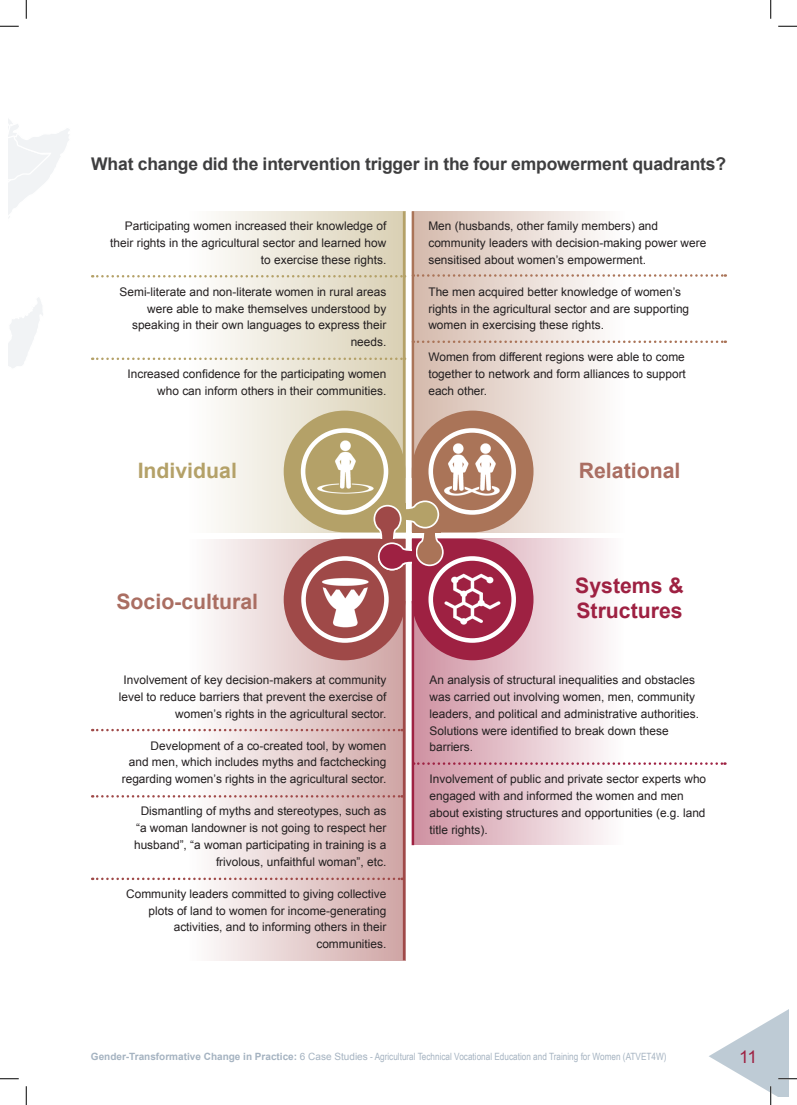
<style>
.page{position:relative;width:797px;height:1105px;background:#fff}
.page>*{position:absolute;margin:0;border:0;box-sizing:border-box;transform-origin:0 0}
.t1{font:700 21.25px "Arial";color:#aa6e62}
.t2{font:700 21.25px/25.5px "Arial";color:#9e2142}
.t3{font:700 21.25px "Arial";color:#b4a168}
.t4{font:700 17.5px "Arial";letter-spacing:-.01em;color:#3e3e3f}
.t5{font:17.5px "Arial";color:#9e2142}
.t6{font:11.88px/16.9px "Arial";color:#231f20;text-align:right}
.t7{font:10px "Arial Narrow";color:#a5b3c1}
.s1{font-family:"Arial";font-weight:700}
.s2{font-family:"Arial"}
</style>
<div class="page">
<svg style="left:9px;top:120px;width:61px;height:97px"></svg>
<svg style="left:9px;top:297px;width:34px;height:71px"></svg>
<div style="left:412px;top:211px;width:213px;height:321px;background:linear-gradient(to right,#d4b9ab,#fffefe)"></div>
<div style="left:411px;top:539px;width:213px;height:306px;background:linear-gradient(to right,#ce90a0,#fefdfe)"></div>
<div style="left:187px;top:211px;width:218px;height:321px;background:linear-gradient(to right,#fffefe,#dad0b4)"></div>
<div style="left:187px;top:539px;width:218px;height:421px;background:linear-gradient(to right,#fefefe,#cfa5a4)"></div>
<svg style="left:284px;top:411px;width:249px;height:249px"></svg>
<hr style="left:403px;top:211px;width:2px;height:267px;background:#b4a168">
<hr style="left:403px;top:601px;width:2px;height:359px;background:#9f4948">
<hr style="left:411px;top:211px;width:3px;height:267px;background:#aa7458">
<hr style="left:411px;top:601px;width:3px;height:244px;background:#9e2142">
<svg style="left:92px;top:729px;width:310px;height:2px"></svg>
<svg style="left:92px;top:795px;width:310px;height:3px"></svg>
<svg style="left:92px;top:878px;width:310px;height:2px"></svg>
<svg style="left:414px;top:762px;width:311px;height:3px"></svg>
<svg style="left:92px;top:275px;width:311px;height:3px"></svg>
<svg style="left:92px;top:358px;width:311px;height:2px"></svg>
<svg style="left:414px;top:340px;width:311px;height:3px"></svg>
<svg style="left:414px;top:274px;width:311px;height:3px"></svg>
<svg style="left:0;top:25px;width:19px;height:2px"></svg>
<svg style="left:778px;top:25px;width:19px;height:2px"></svg>
<svg style="left:0;top:1078px;width:19px;height:1px"></svg>
<svg style="left:25px;top:0;width:2px;height:19px"></svg>
<svg style="left:25px;top:1086px;width:2px;height:19px"></svg>
<svg style="left:770px;top:0;width:1px;height:19px"></svg>
<svg style="left:709px;top:1009px;width:88px;height:96px"></svg>
<p class="t4" style="left:91px;top:152px;width:636px">What change did the intervention trigger in the four empowerment quadrants?</p>
<p class="t6" style="left:110px;top:218px;width:277px">Participating women increased their knowledge of their rights in the agricultural sector and learned how to exercise these rights.</p>
<p class="t6" style="left:120px;top:283px;width:268px">Semi-literate and non-literate women in rural areas were able to make themselves understood by speaking in their own languages to express their needs.</p>
<p class="t6" style="left:127px;top:366px;width:260px">Increased confidence for the participating women who can inform others in their communities.</p>
<p class="t6" style="left:428px;top:218px;width:279px;text-align:left">Men (husbands, other family members) and community leaders with decision-making power were sensitised about women’s empowerment.</p>
<p class="t6" style="left:428px;top:283px;width:262px;text-align:left">The men acquired better knowledge of women’s rights in the agricultural sector and are supporting women in exercising these rights.</p>
<p class="t6" style="left:428px;top:349px;width:259px;text-align:justify">Women from different regions were able to come together to network and form alliances to support each other.</p>
<p class="t3" style="left:138px;top:457px;width:101px">Individual</p>
<p class="t1" style="left:579px;top:457px;width:103px">Relational</p>
<p class="t1" style="left:116px;top:587px;width:143px">Socio-cultural</p>
<p class="t6" style="left:119px;top:671px;width:269px">Involvement of key decision-makers at community level to reduce barriers that prevent the exercise of women’s rights in the agricultural sector.</p>
<p class="t6" style="left:122px;top:737px;width:266px">Development of a co-created tool, by women<br>and men, which includes myths and factchecking regarding women’s rights in the agricultural sector.</p>
<p class="t6" style="left:134px;top:803px;width:254px">Dismantling of myths and stereotypes, such as “a woman landowner is not going to respect her husband”, “a woman participating in training is a frivolous, unfaithful woman”, etc.</p>
<p class="t6" style="left:126px;top:885px;width:262px">Community leaders committed to giving collective plots of land to women for income-generating activities, and to informing others in their communities.</p>
<p class="t2" style="left:575px;top:573px;width:110px">Systems &amp;<br>Structures</p>
<p class="t6" style="left:429px;top:671px;width:271px;text-align:left">An analysis of structural inequalities and obstacles was carried out involving women, men, community leaders, and political and administrative authorities.<br>Solutions were identified to break down these barriers.</p>
<p class="t6" style="left:429px;top:771px;width:278px;text-align:left">Involvement of public and private sector experts who engaged with and informed the women and men about existing structures and opportunities (e.g. land title rights).</p>
<p class="t7" style="left:91px;top:1049px;width:577px"><span class="s1">Gender-Transformative Change in Practice:</span> <span class="s2">6 Case Studies</span> - Agricultural Technical Vocational Education and Training for Women (ATVET4W)</p>
<h2 class="t5" style="left:739px;top:1045px;width:20px">11</h2>
</div>
